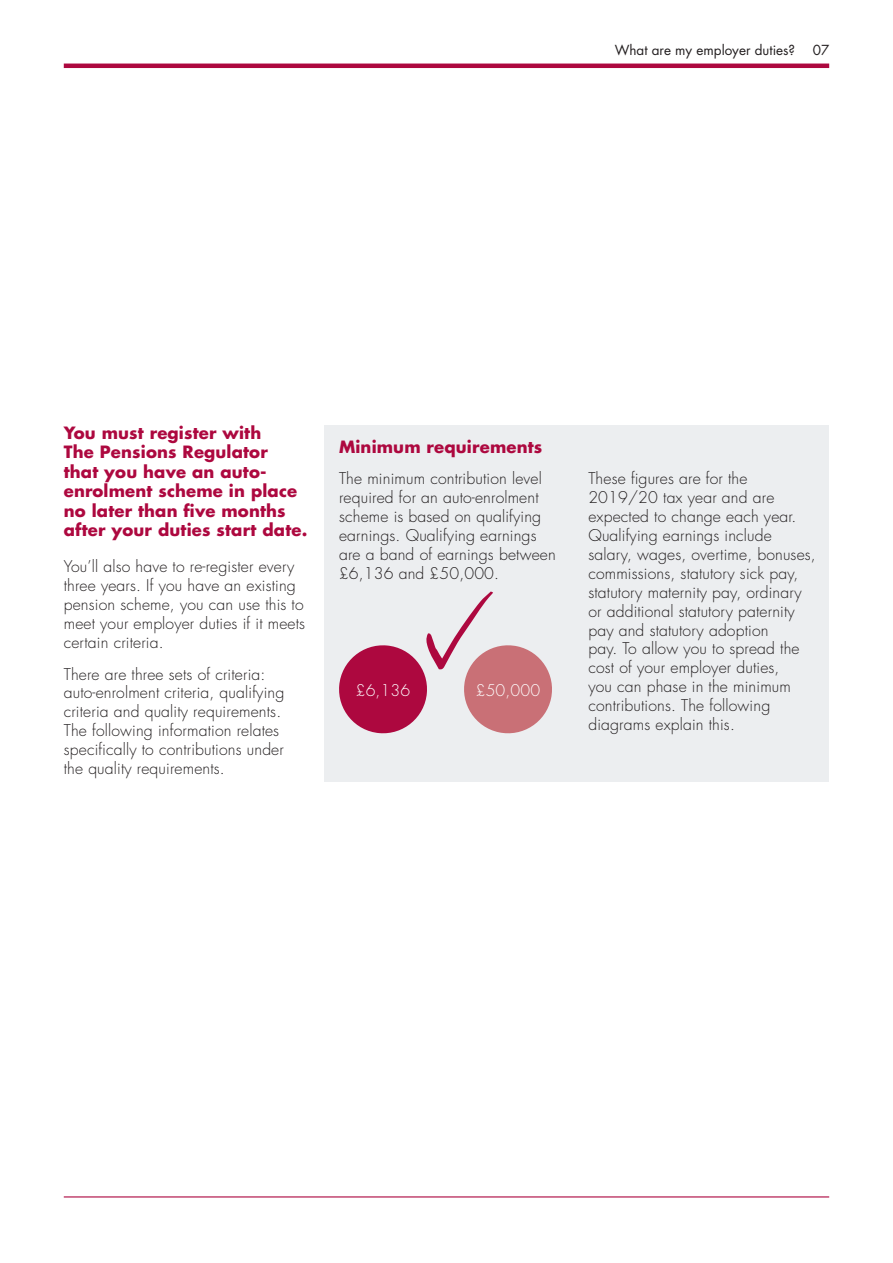
<style>
.page{position:relative;width:893px;height:1263px;background:#fff}
.page>*{position:absolute;margin:0;border:0;box-sizing:border-box;transform-origin:0 0}
.t1{font:700 16.5px/19.5px "Futura Std";letter-spacing:.01em;color:#ad083f}
.t2{font:300 15.75px/18.9px "Futura Std";letter-spacing:.01em;color:#231f20}
.t3{font:300 15.75px "Futura Std";letter-spacing:.005em;color:#fff}
.t4{font:13.5px "Futura Std";color:#231f20}
</style>
<div class="page">
<hr style="left:64px;top:64px;width:765px;height:4px;background:#ad083f">
<hr style="left:64px;top:1196px;width:765px;height:1px;background:#ad083f">
<div style="left:325px;top:425px;width:504px;height:356px;background:#eceef0"></div>
<svg style="left:339px;top:591px;width:213px;height:143px"></svg>
<p class="t4" style="left:615px;top:41px;width:182px">What are my employer duties?</p>
<p class="t4" style="left:813px;top:41px;width:18px">07</p>
<p class="t1" style="left:64px;top:423px;width:245px">You must register with<br>The Pensions Regulator<br>that you have an auto&shy;enrolment scheme in place no later than five months after your duties start date.</p>
<p class="t2" style="left:64px;top:557px;width:243px">You’ll also have to re-register every three years. If you have an existing pension scheme, you can use this to meet your employer duties if it meets certain criteria.</p>
<p class="t2" style="left:64px;top:665px;width:222px">There are three sets of criteria: auto-enrolment criteria, qualifying criteria and quality requirements.<br>The following information relates specifically to contributions under the quality requirements.</p>
<p class="t1" style="left:339px;top:436px;width:205px">Minimum requirements</p>
<p class="t2" style="left:339px;top:470px;width:218px">The minimum contribution level required for an auto-enrolment scheme is based on qualifying earnings. Qualifying earnings are a band of earnings between £6,136 and £50,000.</p>
<p class="t2" style="left:588px;top:470px;width:229px">These figures are for the<br>2019/20 tax year and are expected to change each year.<br>Qualifying earnings include salary, wages, overtime, bonuses, commissions, statutory sick pay, statutory maternity pay, ordinary or additional statutory paternity pay and statutory adoption<br>pay. To allow you to spread the cost of your employer duties,<br>you can phase in the minimum contributions. The following diagrams explain this.</p>
<p class="t3" style="left:356px;top:680px;width:56px">£6,136</p>
<p class="t3" style="left:476px;top:680px;width:66px">£50,000</p>
</div>
